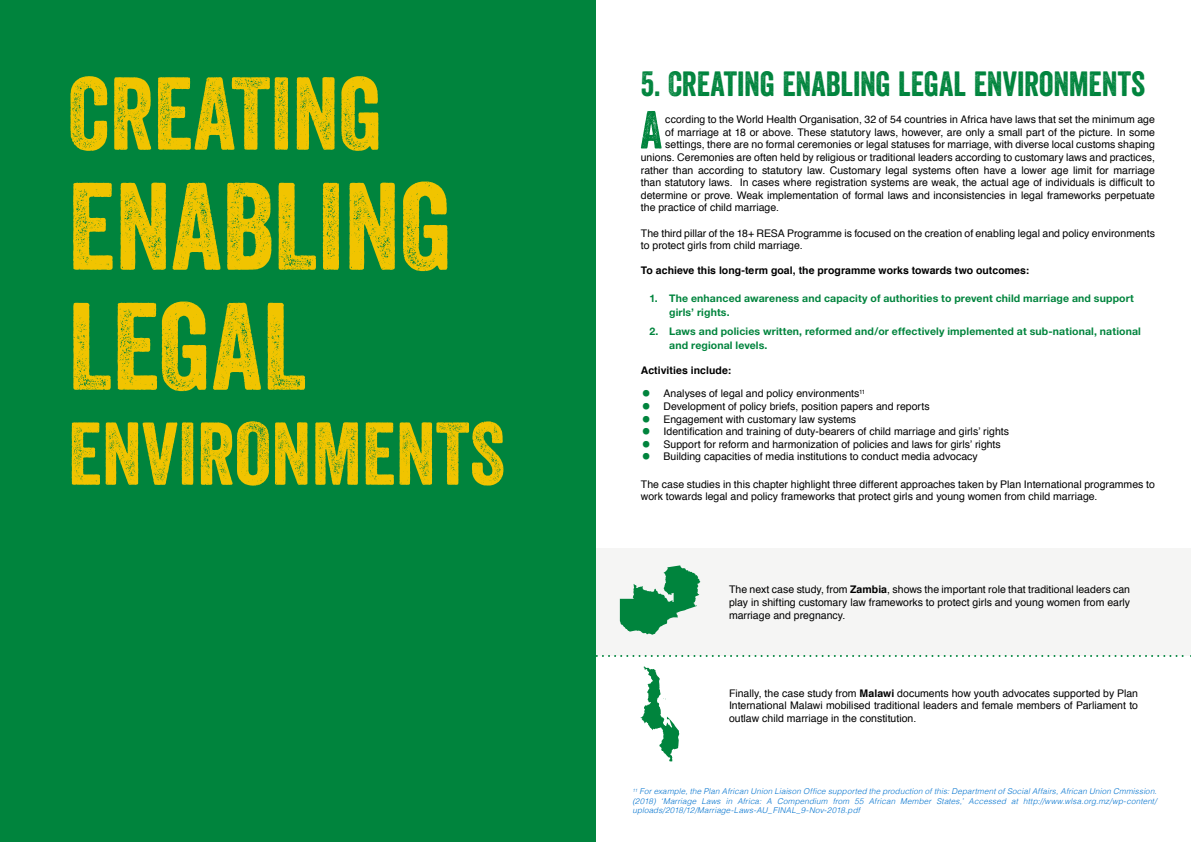
<style>
.page{position:relative;width:1191px;height:842px;background:#fff}
.page>*{position:absolute;margin:0;border:0;box-sizing:border-box;transform-origin:0 0}
.t1{font:120px/120px "Veneer";color:#f1c400}
.t2{font:100px "Veneer";color:#f1c400}
.t3{font:86px "Veneer";color:#f1c400}
.t4{font:51.8px "Veneer";color:#00843d}
.t5{font:34px "Veneer";color:#00843d}
.t6{font:10.5px/12.6px "Helvetica";color:#000;text-align:justify}
.t7{font:700 10.5px/14px "Helvetica Neue";letter-spacing:.015em;color:#00843d}
.t8{font:700 10.5px "Helvetica";letter-spacing:.005em;color:#000}
.t9{font:italic 300 8px/9.6px "Helvetica";letter-spacing:.02em;color:#0072ce;text-align:justify}
.s1{font-family:"Helvetica Neue";font-size:30px;color:#00843d}
.s2{font-weight:700}
</style>
<div class="page">
<div style="left:0;top:0;width:595px;height:842px;background:#00843d"></div>
<div style="left:596px;top:548px;width:595px;height:108px;background:#f5f5f4"></div>
<svg style="left:595px;top:655px;width:596px;height:2px"></svg>
<svg style="left:620px;top:565px;width:80px;height:70px"></svg>
<svg style="left:640px;top:666px;width:39px;height:95px"></svg>
<h2 class="t2" style="left:68px;top:53px;width:316px">CREATING</h2>
<h1 class="t1" style="left:68px;top:166px;width:386px">ENABLING<br>LEGAL</h1>
<h3 class="t3" style="left:68px;top:401px;width:438px">ENVIRONMENTS</h3>
<h3 class="t5" style="left:641px;top:63px;width:506px">5. CREATING ENABLING LEGAL ENVIRONMENTS</h3>
<h3 class="t4" style="left:640px;top:98px;width:22px">A</h3>
<p class="t6" style="left:665px;top:114px;width:491px">ccording to the World Health Organisation, 32 of 54 countries in Africa have laws that set the minimum age</p>
<p class="t6" style="left:665px;top:126px;width:491px">of marriage at 18 or above. These statutory laws, however, are only a small part of the picture. In some</p>
<p class="t6" style="left:665px;top:139px;width:491px">settings, there are no formal ceremonies or legal statuses for marriage, with diverse local customs shaping</p>
<p class="t6" style="left:641px;top:151px;width:515px">unions. Ceremonies are often held by religious or traditional leaders according to customary laws and practices,</p>
<p class="t6" style="left:641px;top:164px;width:515px">rather than according to statutory law. Customary legal systems often have a lower age limit for marriage</p>
<p class="t6" style="left:641px;top:177px;width:515px">than statutory laws. In cases where registration systems are weak, the actual age of individuals is difficult to</p>
<p class="t6" style="left:641px;top:189px;width:515px">determine or prove. Weak implementation of formal laws and inconsistencies in legal frameworks perpetuate</p>
<p class="t6" style="left:641px;top:202px;width:140px">the practice of child marriage.</p>
<p class="t6" style="left:641px;top:227px;width:515px">The third pillar of the 18+ RESA Programme is focused on the creation of enabling legal and policy environments to protect girls from child marriage.</p>
<p class="t8" style="left:641px;top:262px;width:390px">To achieve this long-term goal, the programme works towards two outcomes:</p>
<p class="t7" style="left:669px;top:291px;width:466px;text-indent:-20px">1. The enhanced awareness and capacity of authorities to prevent child marriage and support girls’ rights.</p>
<p class="t7" style="left:669px;top:324px;width:473px;text-indent:-20px">2. Laws and policies written, reformed and/or effectively implemented at sub-national, national and regional levels.</p>
<p class="t8" style="left:641px;top:362px;width:92px">Activities include:</p>
<p class="t6" style="left:641px;top:388px;width:226px"><span class="s1">•</span> Analyses of legal and policy environments<sup>11</sup></p>
<p class="t6" style="left:641px;top:400px;width:290px"><span class="s1">•</span> Development of policy briefs, position papers and reports</p>
<p class="t6" style="left:641px;top:413px;width:217px"><span class="s1">•</span> Engagement with customary law systems</p>
<p class="t6" style="left:641px;top:426px;width:370px"><span class="s1">•</span> Identification and training of duty-bearers of child marriage and girls’ rights</p>
<p class="t6" style="left:641px;top:438px;width:361px"><span class="s1">•</span> Support for reform and harmonization of policies and laws for girls’ rights</p>
<p class="t6" style="left:641px;top:451px;width:338px"><span class="s1">•</span> Building capacities of media institutions to conduct media advocacy</p>
<p class="t6" style="left:641px;top:478px;width:515px">The case studies in this chapter highlight three different approaches taken by Plan International programmes to work towards legal and policy frameworks that protect girls and young women from child marriage.</p>
<p class="t6" style="left:729px;top:584px;width:402px">The next case study, from <span class="s2">Zambia</span>, shows the important role that traditional leaders can play in shifting customary law frameworks to protect girls and young women from early marriage and pregnancy.</p>
<p class="t6" style="left:729px;top:687px;width:410px">Finally, the case study from <span class="s2">Malawi</span> documents how youth advocates supported by Plan International Malawi mobilised traditional leaders and female members of Parliament to outlaw child marriage in the constitution.</p>
<p class="t9" style="left:632px;top:786px;width:526px"><sup>11</sup> For example, the Plan African Union Liaison Office supported the production of this: Department of Social Affairs, African Union Cmmission. (2018) ‘Marriage Laws in Africa: A Compendium from 55 African Member States,’ Accessed at http://www.wlsa.org.mz/wp-content/ uploads/2018/12/Marriage-Laws-AU_FINAL_9-Nov-2018.pdf</p>
</div>
